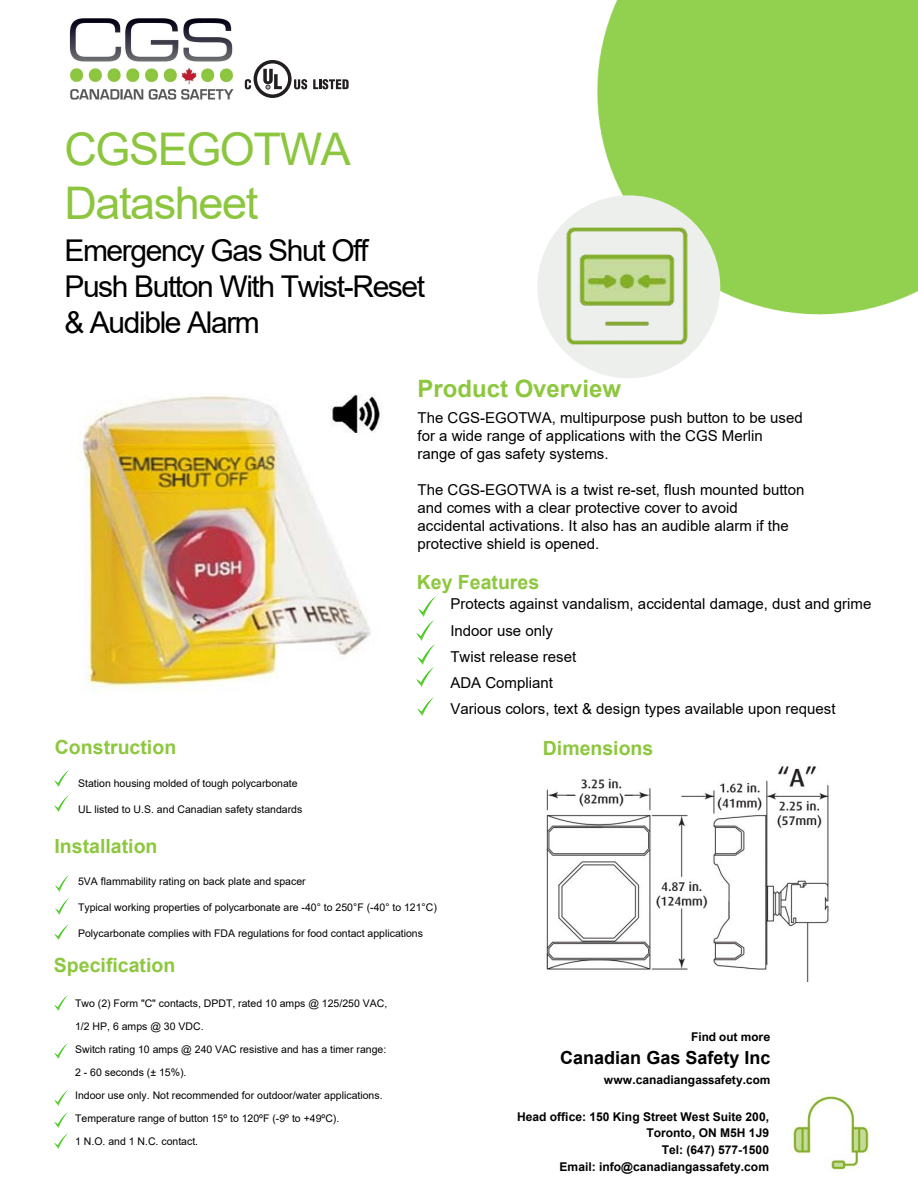
<style>
.page{position:relative;width:918px;height:1188px;background:#fff}
.page>*{position:absolute;margin:0;border:0;box-sizing:border-box;transform-origin:0 0}
.t1{font:45px/54px "Arial";letter-spacing:-.03em;color:#8bc63e}
.t2{font:30px/36px "Arial";letter-spacing:-.045em;color:#000}
.t3{font:700 24px "Arial";color:#8dc73e}
.t4{font:700 19.5px "Arial";color:#8dc73e}
.t5{font:700 19.5px "Arial";color:#8dc73e}
.t6{font:700 18px "Arial";color:#000}
.t7{font:15px/18px "Arial";color:#000}
.t8{font:700 12px/16.8px "Arial";color:#000;text-align:right}
.t9{font:700 12px "Arial Nova";color:#000}
.t10{font:10.5px/23.1px "Arial";color:#000}
.s1{font-style:inherit}
.s2{font-family:"Arial"}
</style>
<div class="page">
<div style="left:597px;top:0;width:321px;height:319px;background:#92d050"></div>
<svg style="left:313px;top:79px;width:36px;height:10px"></svg>
<svg style="left:245px;top:60px;width:62px;height:38px"></svg>
<div style="left:537px;top:195px;width:183px;height:183px;background:#edefed;border-radius:50%"></div>
<img style="left:417px;top:667px;width:17px;height:20px">
<img style="left:418px;top:597px;width:17px;height:19px">
<img style="left:417px;top:645px;width:17px;height:19px">
<img style="left:417px;top:621px;width:16px;height:19px">
<img style="left:417px;top:697px;width:17px;height:19px">
<img style="left:545px;top:203px;width:165px;height:165px">
<img style="left:82px;top:395px;width:289px;height:297px">
<img style="left:326px;top:394px;width:54px;height:39px">
<img style="left:544px;top:766px;width:285px;height:215px">
<img style="left:54px;top:770px;width:15px;height:16px">
<img style="left:54px;top:795px;width:14px;height:17px">
<img style="left:55px;top:924px;width:13px;height:16px">
<img style="left:55px;top:876px;width:13px;height:15px">
<img style="left:55px;top:899px;width:13px;height:15px">
<img style="left:54px;top:1133px;width:14px;height:15px">
<img style="left:54px;top:995px;width:14px;height:16px">
<img style="left:54px;top:1044px;width:13px;height:15px">
<img style="left:54px;top:1091px;width:13px;height:15px">
<img style="left:55px;top:1113px;width:12px;height:15px">
<img style="left:69px;top:18px;width:165px;height:82px">
<img style="left:788px;top:1096px;width:83px;height:74px">
<p class="t1" style="left:64px;top:122px;width:288px"><span class="s1">CGS</span>E<span class="s1">G</span>OTW<span class="s1">A<br></span>Datasheet</p>
<p class="t2" style="left:64px;top:232px;width:362px">Emergency <span class="s1">Gas Shut</span> Off<br>Push Button With Twist-Rese<span class="s1">t &amp; Audible Alarm</span></p>
<h3 class="t3" style="left:418px;top:371px;width:205px">Product Overview</h3>
<h3 class="t7" style="left:418px;top:409px;width:387px">The <span class="s1">C</span>GS-E<span class="s1">G</span>OTW<span class="s1">A</span>, multipurpose push button to be used for a wide range of applications with the <span class="s1">C</span>GS Merlin range of gas safety systems.</h3>
<h3 class="t7" style="left:418px;top:481px;width:388px">The <span class="s1">C</span>GS-E<span class="s1">G</span>OTW<span class="s1">A</span> is a twist re-set, flush mounted <span class="s1">button </span>and comes with a clear protective <span class="s1">cover to avoid </span>accidental activations. <span class="s1">It also has an audible alarm if the protective shield is opened.</span></h3>
<h3 class="t5" style="left:417px;top:568px;width:124px">Key Features</h3>
<h3 class="t7" style="left:450px;top:591px;width:423px;line-height:26.2px">Protects against vandalism, accidental damage, dust and grime Indoor use only<br>Twist release reset<br>ADA Compliant<br>Various colors, text &amp; design types available upon request</h3>
<h3 class="t4" style="left:55px;top:733px;width:123px">Construction</h3>
<h3 class="t5" style="left:543px;top:734px;width:112px">Dimensions</h3>
<p class="t10" style="left:78px;top:771px;width:221px">Station housing molded of tough polycarbonate</p>
<p class="t10" style="left:78px;top:798px;width:226px">UL listed to U.S. and Canadian safety standards</p>
<h3 class="t4" style="left:55px;top:833px;width:104px">Installation</h3>
<p class="t10" style="left:78px;top:870px;width:229px">5VA flammability rating on back plate and spacer</p>
<p class="t10" style="left:78px;top:896px;width:360px">Typical working properties of polycarbonate are -40° to 250°F (-40° to 121°C)</p>
<p class="t10" style="left:78px;top:922px;width:346px">Polycarbonate <span class="s1">c</span>omplies with FDA regulations for food contact applications</p>
<h3 class="t4" style="left:54px;top:951px;width:123px">Specification</h3>
<p class="t10" style="left:75px;top:991px;width:314px">Two (2) Form "C" contacts, DPDT, rated 10 amps @ 125/250 VAC,</p>
<p class="t10" style="left:75px;top:1014px;width:130px">1/2 HP, 6 amps @ 30 VDC.</p>
<p class="t10" style="left:75px;top:1038px;width:313px">Switch rating 10 amps @ 240 VAC resistive and has a timer range:</p>
<p class="t10" style="left:75px;top:1061px;width:113px">2 - 60 seconds (± 15%).</p>
<p class="t10" style="left:75px;top:1084px;width:309px">Indoor use only. Not recommended for outdoor/water applications.</p>
<p class="t10" style="left:75px;top:1107px;width:266px">Temperature range of button 15º to 120ºF (-9º to +49ºC).<br><span class="s1">1</span> N.O. and 1 N.C. contact.</p>
<p class="t8" style="left:517px;top:1108px;width:253px">Head office: 150 King Street West Suite 200,<br>Toronto, ON M5H 1J9<br>Tel: (647) 577-1500<br>Email: info@canadiangassafety.com</p>
<p class="t9" style="left:691px;top:1029px;width:81px">Find out more</p>
<h3 class="t6" style="left:560px;top:1045px;width:212px">Canadian Gas Safety Inc</h3>
<p class="t9" style="left:604px;top:1073px;width:168px">www.<span class="s2">canadian</span>gassafety.com</p>
</div>
